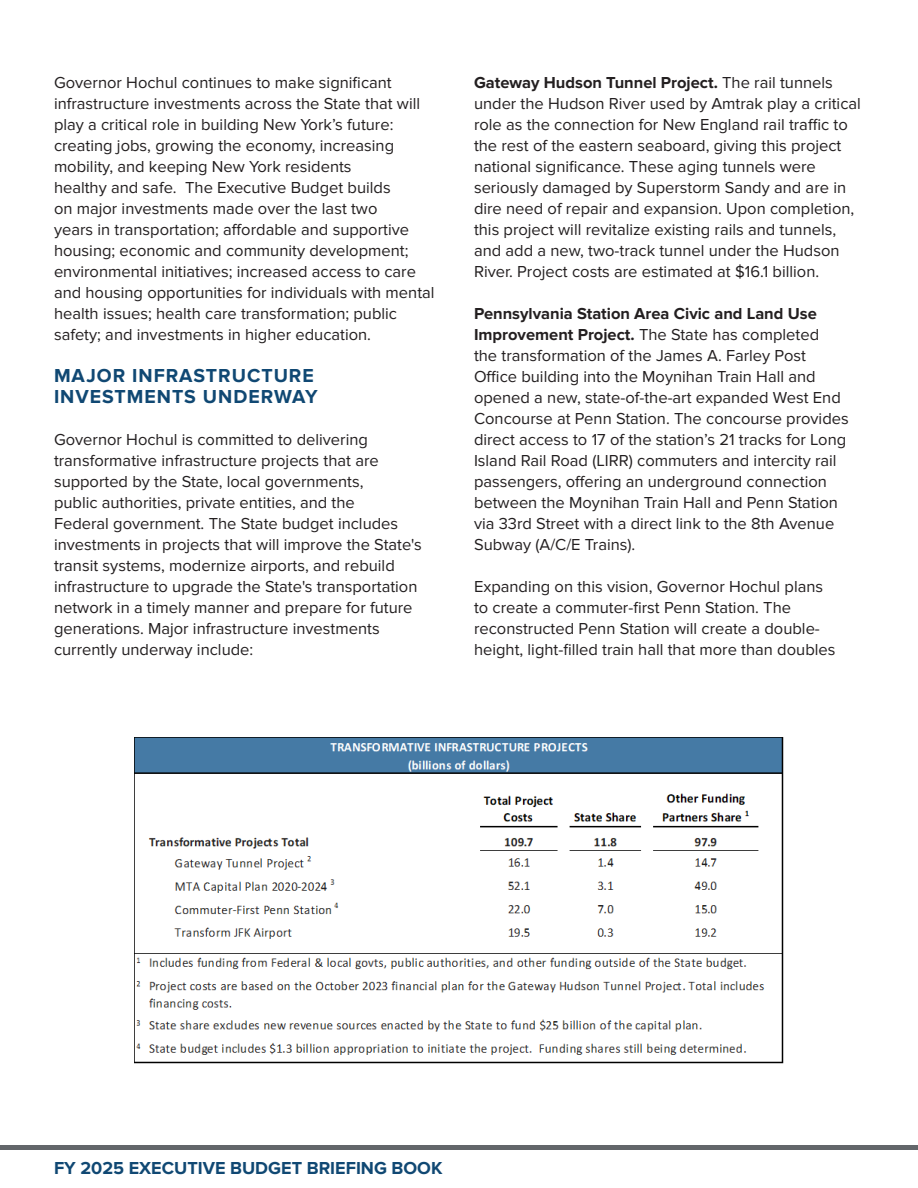
<style>
.page{position:relative;width:918px;height:1188px;background:#fff}
.page>*{position:absolute;margin:0;border:0;box-sizing:border-box;transform-origin:0 0}
.t1{font:700 19.5px/21px "Proxima Nova";letter-spacing:.05em;color:#104873}
.t2{font:700 18px "Proxima Nova";color:#104873}
.t3{font:16.5px/21px "Proxima Nova";color:#231f20}
.s1{font-weight:700}
</style>
<div class="page">
<div style="left:0;top:1145px;width:918px;height:5px;background:#63666a"></div>
<img style="left:135px;top:738px;width:648px;height:325px">
<p class="t3" style="left:54px;top:72px;width:382px">Governor Hochul continues to make significant infrastructure investments across the State that will play a critical role in building New York’s future: creating jobs, growing the economy, increasing mobility, and keeping New York residents<br>healthy and safe. The Executive Budget builds<br>on major investments made over the last two<br>years in transportation; affordable and supportive housing; economic and community development; environmental initiatives; increased access to care and housing opportunities for individuals with mental health issues; health care transformation; public safety; and investments in higher education.</p>
<p class="t1" style="left:54px;top:365px;width:265px">MAJOR INFRASTRUCTURE<br>INVESTMENTS UNDERWAY</p>
<p class="t3" style="left:54px;top:429px;width:369px">Governor Hochul is committed to delivering transformative infrastructure projects that are supported by the State, local governments,<br>public authorities, private entities, and the<br>Federal government. The State budget includes investments in projects that will improve the State's transit systems, modernize airports, and rebuild infrastructure to upgrade the State's transportation network in a timely manner and prepare for future generations. Major infrastructure investments currently underway include:</p>
<p class="t3" style="left:474px;top:72px;width:388px"><span class="s1">Gateway Hudson Tunnel Project.</span> The rail tunnels under the Hudson River used by Amtrak play a critical role as the connection for New England rail traffic to the rest of the eastern seaboard, giving this project national significance. These aging tunnels were seriously damaged by Superstorm Sandy and are in dire need of repair and expansion. Upon completion, this project will revitalize existing rails and tunnels, and add a new, two-track tunnel under the Hudson River. Project costs are estimated at $16.1 billion.</p>
<p class="t3" style="left:474px;top:303px;width:376px"><span class="s1">Pennsylvania Station Area Civic and Land Use Improvement Project.</span> The State has completed<br>the transformation of the James A. Farley Post Office building into the Moynihan Train Hall and opened a new, state-of-the-art expanded West End Concourse at Penn Station. The concourse provides direct access to 17 of the station’s 21 tracks for Long Island Rail Road (LIRR) commuters and intercity rail passengers, offering an underground connection between the Moynihan Train Hall and Penn Station via 33rd Street with a direct link to the 8th Avenue Subway (A/C/E Trains).</p>
<p class="t3" style="left:474px;top:576px;width:363px">Expanding on this vision, Governor Hochul plans to create a commuter-first Penn Station. The reconstructed Penn Station will create a double&shy;height, light-filled train hall that more than doubles</p>
<p class="t2" style="left:54px;top:1157px;width:390px">FY 2025 EXECUTIVE BUDGET BRIEFING BOOK</p>
</div>
